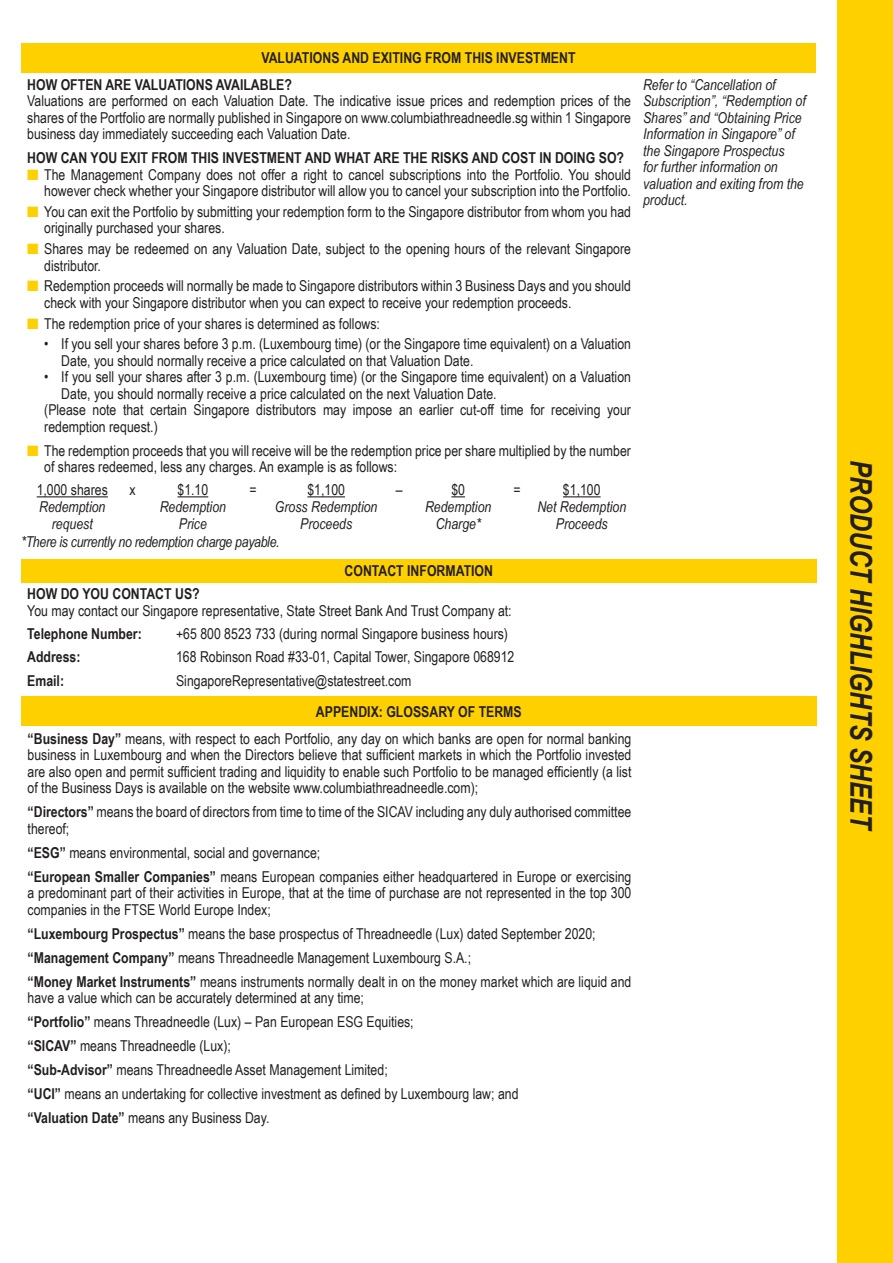
<style>
.page{position:relative;width:893px;height:1263px;background:#fff}
.page>*{position:absolute;margin:0;border:0;box-sizing:border-box;transform-origin:0 0}
.t1{font:italic 700 30px "Arial Narrow";letter-spacing:-.005em;color:#231f20}
._02_Main_text{font:15px/16.5px "Arial Narrow";color:#231f20}
._24_Table_txt_ita{font:italic 15px/16.5px "Arial Narrow";color:#231f20;text-align:center}
._21_table_cap_hd{font:700 15px "Arial Narrow";color:#231f20}
._25_table_txt_indent{font:15px/16.5px "Arial Narrow";color:#231f20}
._20_Table_black_hd{font:700 15px "Arial Narrow";color:#231f20}
.Footnote_Text{font:italic 15px "Arial Narrow";letter-spacing:-.02em;color:#231f20}
._01_Main_txt_bold{font:700 15px "Arial Narrow";color:#231f20}
.s1{color:#ffd000}
.s2{font-weight:700}
</style>
<div class="page">
<div style="left:838px;top:0;width:55px;height:1263px;background:#ffd000"></div>
<div style="left:21px;top:43px;width:795px;height:30px;background:#ffd000"></div>
<hr style="left:37px;top:496px;width:71px;height:1px;background:#231f20">
<hr style="left:177px;top:496px;width:31px;height:1px;background:#231f20">
<hr style="left:307px;top:496px;width:38px;height:1px;background:#231f20">
<svg style="left:451px;top:496px;width:14px;height:1px"></svg>
<hr style="left:563px;top:496px;width:38px;height:1px;background:#231f20">
<div style="left:21px;top:559px;width:795px;height:23px;background:#ffd000"></div>
<div style="left:21px;top:696px;width:795px;height:30px;background:#ffd000"></div>
<p class="_20_Table_black_hd" style="left:261px;top:47px;width:316px">VALUATIONS AND EXITING FROM THIS INVESTMENT</p>
<p class="_21_table_cap_hd" style="left:27px;top:73px;width:266px">HOW OFTEN ARE VALUATIONS AVAILABLE?</p>
<p class="_02_Main_text" style="left:27px;top:92px;width:605px;text-align:justify">Valuations are performed on each Valuation Date. The indicative issue prices and redemption prices of the shares of the Portfolio are normally published in Singapore on www.columbiathreadneedle.sg within 1 Singapore business day immediately succeeding each Valuation Date.</p>
<p class="_21_table_cap_hd" style="left:27px;top:146px;width:598px">HOW CAN YOU EXIT FROM THIS INVESTMENT AND WHAT ARE THE RISKS AND COST IN DOING SO?</p>
<p class="_02_Main_text" style="left:27px;top:166px;width:605px;text-align:right"><span class="s1">■</span> The Management Company does not offer a right to cancel subscriptions into the Portfolio. You should however check whether your Singapore distributor will allow you to cancel your subscription into the Portfolio.</p>
<p class="_02_Main_text" style="left:44px;top:203px;width:588px;text-indent:-17px"><span class="s1">■</span> You can exit the Portfolio by submitting your redemption form to the Singapore distributor from whom you had originally purchased your shares.</p>
<p class="_02_Main_text" style="left:44px;top:240px;width:588px;text-indent:-17px"><span class="s1">■</span> Shares may be redeemed on any Valuation Date, subject to the opening hours of the relevant Singapore distributor.</p>
<p class="_02_Main_text" style="left:44px;top:277px;width:588px;text-indent:-17px"><span class="s1">■</span> Redemption proceeds will normally be made to Singapore distributors within 3 Business Days and you should check with your Singapore distributor when you can expect to receive your redemption proceeds.</p>
<p class="_02_Main_text" style="left:27px;top:315px;width:354px"><span class="s1">■</span> The redemption price of your shares is determined as follows:</p>
<p class="_02_Main_text" style="left:61px;top:335px;width:571px;text-indent:-17px">• If you sell your shares before 3 p.m. (Luxembourg time) (or the Singapore time equivalent) on a Valuation<br>Date, you should normally receive a price calculated on that Valuation Date.</p>
<p class="_02_Main_text" style="left:61px;top:368px;width:571px;text-indent:-17px">• If you sell your shares after 3 p.m. (Luxembourg time) (or the Singapore time equivalent) on a Valuation<br>Date, you should normally receive a price calculated on the next Valuation Date.</p>
<p class="_25_table_txt_indent" style="left:44px;top:401px;width:588px">(Please note that certain Singapore distributors may impose an earlier cut-off time for receiving your redemption request.)</p>
<p class="_02_Main_text" style="left:44px;top:442px;width:588px;text-indent:-17px"><span class="s1">■</span> The redemption proceeds that you will receive will be the redemption price per share multiplied by the number of shares redeemed, less any charges. An example is as follows:</p>
<p class="_02_Main_text" style="left:37px;top:481px;width:73px">1,000 shares</p>
<p class="_02_Main_text" style="left:130px;top:481px;width:8px">x</p>
<p class="_02_Main_text" style="left:177px;top:481px;width:32px">$1.10</p>
<p class="_02_Main_text" style="left:250px;top:481px;width:9px">=</p>
<p class="_02_Main_text" style="left:307px;top:481px;width:39px">$1,100</p>
<p class="_02_Main_text" style="left:396px;top:481px;width:8px">–</p>
<p class="_02_Main_text" style="left:451px;top:481px;width:15px">$0</p>
<p class="_02_Main_text" style="left:514px;top:481px;width:9px">=</p>
<p class="_02_Main_text" style="left:563px;top:481px;width:39px">$1,100</p>
<p class="_24_Table_txt_ita" style="left:39px;top:498px;width:68px">Redemption request</p>
<p class="_24_Table_txt_ita" style="left:160px;top:498px;width:68px">Redemption<br>Price</p>
<p class="_24_Table_txt_ita" style="left:275px;top:498px;width:104px">Gross Redemption<br>Proceeds</p>
<p class="_24_Table_txt_ita" style="left:425px;top:498px;width:68px">Redemption<br>Charge*</p>
<p class="_24_Table_txt_ita" style="left:537px;top:498px;width:90px">Net Redemption<br>Proceeds</p>
<p class="Footnote_Text" style="left:21px;top:531px;width:260px">*There is currently no redemption charge payable.</p>
<p class="_20_Table_black_hd" style="left:345px;top:559px;width:150px">CONTACT INFORMATION</p>
<p class="_21_table_cap_hd" style="left:27px;top:583px;width:174px">HOW DO YOU CONTACT US?</p>
<p class="_02_Main_text" style="left:27px;top:602px;width:486px">You may contact our Singapore representative, State Street Bank And Trust Company at:</p>
<p class="_01_Main_txt_bold" style="left:27px;top:622px;width:116px">Telephone Number:</p>
<p class="_01_Main_txt_bold" style="left:27px;top:646px;width:55px">Address:</p>
<p class="_01_Main_txt_bold" style="left:27px;top:669px;width:38px">Email:</p>
<p class="_02_Main_text" style="left:176px;top:625px;width:333px">+65 800 8523 733 (during normal Singapore business hours)</p>
<p class="_02_Main_text" style="left:176px;top:648px;width:340px">168 Robinson Road #33-01, Capital Tower, Singapore 068912</p>
<p class="_02_Main_text" style="left:176px;top:672px;width:237px">SingaporeRepresentative@statestreet.com</p>
<p class="_20_Table_black_hd" style="left:316px;top:700px;width:207px">APPENDIX: GLOSSARY OF TERMS</p>
<p class="_02_Main_text" style="left:28px;top:729px;width:605px;text-align:justify"><span class="s2">“Business Day”</span> means, with respect to each Portfolio, any day on which banks are open for normal banking business in Luxembourg and when the Directors believe that sufficient markets in which the Portfolio invested are also open and permit sufficient trading and liquidity to enable such Portfolio to be managed efficiently (a list of the Business Days is available on the website www.columbiathreadneedle.com);</p>
<p class="_02_Main_text" style="left:28px;top:803px;width:605px"><span class="s2">“Directors”</span> means the board of directors from time to time of the SICAV including any duly authorised committee thereof;</p>
<p class="_02_Main_text" style="left:28px;top:843px;width:294px"><span class="s2">“ESG”</span> means environmental, social and governance;</p>
<p class="_02_Main_text" style="left:28px;top:867px;width:605px;text-align:justify"><span class="s2">“European Smaller Companies”</span> means European companies either headquartered in Europe or exercising a predominant part of their activities in Europe, that at the time of purchase are not represented in the top 300 companies in the FTSE World Europe Index;</p>
<p class="_02_Main_text" style="left:28px;top:924px;width:569px"><span class="s2">“Luxembourg Prospectus”</span> means the base prospectus of Threadneedle (Lux) dated September 2020;</p>
<p class="_02_Main_text" style="left:28px;top:948px;width:445px"><span class="s2">“Management Company”</span> means Threadneedle Management Luxembourg S.A.;</p>
<p class="_02_Main_text" style="left:28px;top:972px;width:605px"><span class="s2">“Money Market Instruments”</span> means instruments normally dealt in on the money market which are liquid and have a value which can be accurately determined at any time;</p>
<p class="_02_Main_text" style="left:28px;top:1013px;width:388px"><span class="s2">“Portfolio”</span> means Threadneedle (Lux) – Pan European ESG Equities;</p>
<p class="_02_Main_text" style="left:28px;top:1037px;width:205px"><span class="s2">“SICAV”</span> means Threadneedle (Lux);</p>
<p class="_02_Main_text" style="left:28px;top:1061px;width:362px"><span class="s2">“Sub-Advisor”</span> means Threadneedle Asset Management Limited;</p>
<p class="_02_Main_text" style="left:28px;top:1085px;width:492px"><span class="s2">“UCI”</span> means an undertaking for collective investment as defined by Luxembourg law; and</p>
<p class="_02_Main_text" style="left:28px;top:1109px;width:243px"><span class="s2">“Valuation Date”</span> means any Business Day.</p>
<p class="_24_Table_txt_ita" style="left:643px;top:76px;width:164px;text-align:left">Refer to “Cancellation of<br>Subscription”, “Redemption of<br>Shares” and “Obtaining Price<br>Information in Singapore” of the Singapore Prospectus<br>for further information on valuation and exiting from the product.</p>
<h1 class="t1" style="left:884px;top:460px;width:373px;rotate:90deg">PRODUCT HIGHLIGHTS SHEET</h1>
</div>
